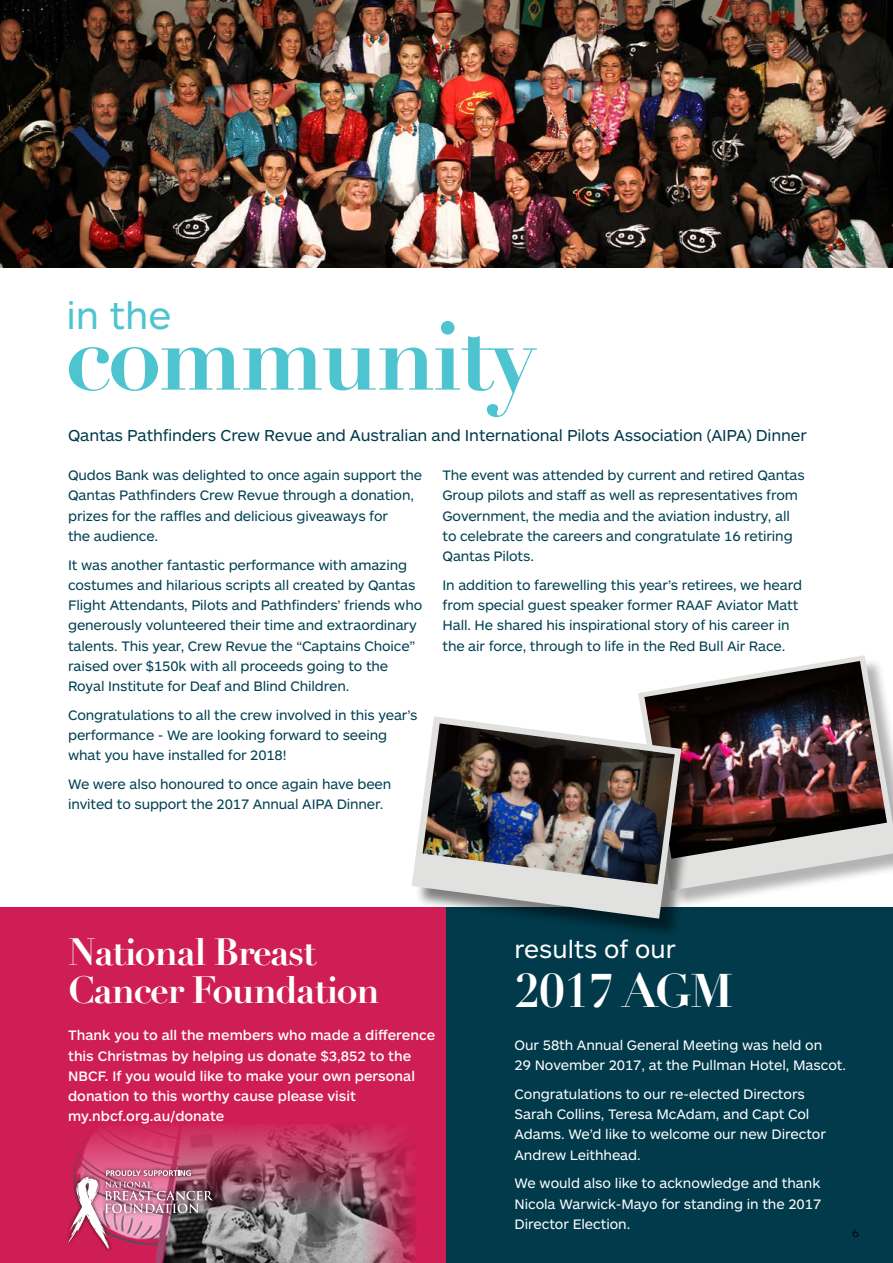
<style>
.page{position:relative;width:893px;height:1263px;background:#fff}
.page>*{position:absolute;margin:0;border:0;box-sizing:border-box;transform-origin:0 0}
.t1{font:700 96px "Didot LH";letter-spacing:-.04em;color:#4dc4cf}
.t2{font:700 46.5px "Didot LH";letter-spacing:-.025em;color:#fff}
.t3{font:39px "ARS Maquette";color:#4dc4cf}
.t4{font:700 37.5px/37.5px "Didot LH";letter-spacing:-.04em;color:#fff}
.t5{font:25.5px "ARS Maquette";color:#fff}
.t6{font:16.5px "ARS Maquette";letter-spacing:-.01em;color:#003a4b}
.t7{font:14.25px/20.2px "ARS Maquette";letter-spacing:-.01em;color:#004051}
.t8{font:14.25px/20.2px "ARS Maquette";letter-spacing:-.005em;color:#fff}
.t9{font:500 14.25px/20.2px "ARS Maquette";color:#fff}
.t10{font:300 12px "ARS Maquette";color:#000}
</style>
<div class="page">
<div style="left:0;top:907px;width:446px;height:356px;background:#cf1e55"></div>
<img style="left:155px;top:1211px;width:206px;height:52px">
<svg style="left:74px;top:1124px;width:287px;height:87px;background:#ad4566"></svg>
<svg style="left:361px;top:1124px;width:55px;height:139px"></svg>
<div style="left:64px;top:1166px;width:153px;height:86px;background:#000;opacity:.75"></div>
<img style="left:68px;top:1170px;width:145px;height:79px">
<div style="left:446px;top:907px;width:447px;height:356px;background:#003a4b"></div>
<div style="left:641px;top:658px;width:252px;height:251px;background:#000;opacity:.3"></div>
<svg style="left:638px;top:655px;width:255px;height:235px"></svg>
<img style="left:644px;top:661px;width:243px;height:198px">
<img style="left:0;top:0;width:893px;height:268px">
<div style="left:414px;top:719px;width:288px;height:220px;background:#000;opacity:.5"></div>
<svg style="left:412px;top:716px;width:269px;height:203px"></svg>
<img style="left:423px;top:723px;width:252px;height:161px">
<h3 class="t3" style="left:66px;top:290px;width:106px">in the</h3>
<h1 class="t1" style="left:66px;top:297px;width:472px">community</h1>
<p class="t6" style="left:68px;top:424px;width:740px">Qantas Pathfinders Crew Revue and Australian and International Pilots Association (AIPA) Dinner</p>
<p class="t7" style="left:68px;top:464px;width:356px">Qudos Bank was delighted to once again support the Qantas Pathfinders Crew Revue through a donation, prizes for the raffles and delicious giveaways for<br>the audience.</p>
<p class="t7" style="left:68px;top:554px;width:356px">It was another fantastic performance with amazing costumes and hilarious scripts all created by Qantas Flight Attendants, Pilots and Pathfinders’ friends who generously volunteered their time and extraordinary talents. This year, Crew Revue the “Captains Choice” raised over $150k with all proceeds going to the Royal Institute for Deaf and Blind Children.</p>
<p class="t7" style="left:68px;top:704px;width:351px">Congratulations to all the crew involved in this year’s performance - We are looking forward to seeing what you have installed for 2018!</p>
<p class="t7" style="left:68px;top:773px;width:325px">We were also honoured to once again have been invited to support the 2017 Annual AIPA Dinner.</p>
<p class="t7" style="left:442px;top:464px;width:364px">The event was attended by current and retired Qantas Group pilots and staff as well as representatives from Government, the media and the aviation industry, all to celebrate the careers and congratulate 16 retiring Qantas Pilots.</p>
<p class="t7" style="left:442px;top:574px;width:361px">In addition to farewelling this year’s retirees, we heard from special guest speaker former RAAF Aviator Matt Hall. He shared his inspirational story of his career in the air force, through to life in the Red Bull Air Race.</p>
<h3 class="t4" style="left:68px;top:934px;width:313px">National Breast<br>Cancer Foundation</h3>
<p class="t9" style="left:68px;top:1025px;width:369px">Thank you to all the members who made a difference this Christmas by helping us donate $3,852 to the NBCF. If you would like to make your own personal donation to this worthy cause please visit my.nbcf.org.au/donate</p>
<h3 class="t5" style="left:514px;top:932px;width:163px">results of our</h3>
<h2 class="t2" style="left:514px;top:962px;width:220px">2017 AGM</h2>
<p class="t8" style="left:514px;top:1034px;width:333px">Our 58th Annual General Meeting was held on<br>29 November 2017, at the Pullman Hotel, Mascot.</p>
<p class="t8" style="left:514px;top:1083px;width:313px">Congratulations to our re-elected Directors Sarah Collins, Teresa McAdam, and Capt Col Adams. We’d like to welcome our new Director Andrew Leithhead.</p>
<p class="t8" style="left:514px;top:1172px;width:308px;text-align:justify">We would also like to acknowledge and thank Nicola Warwick-Mayo for standing in the 2017<br>Director Election.</p>
<p class="t10" style="left:852px;top:1225px;width:8px">6</p>
</div>
